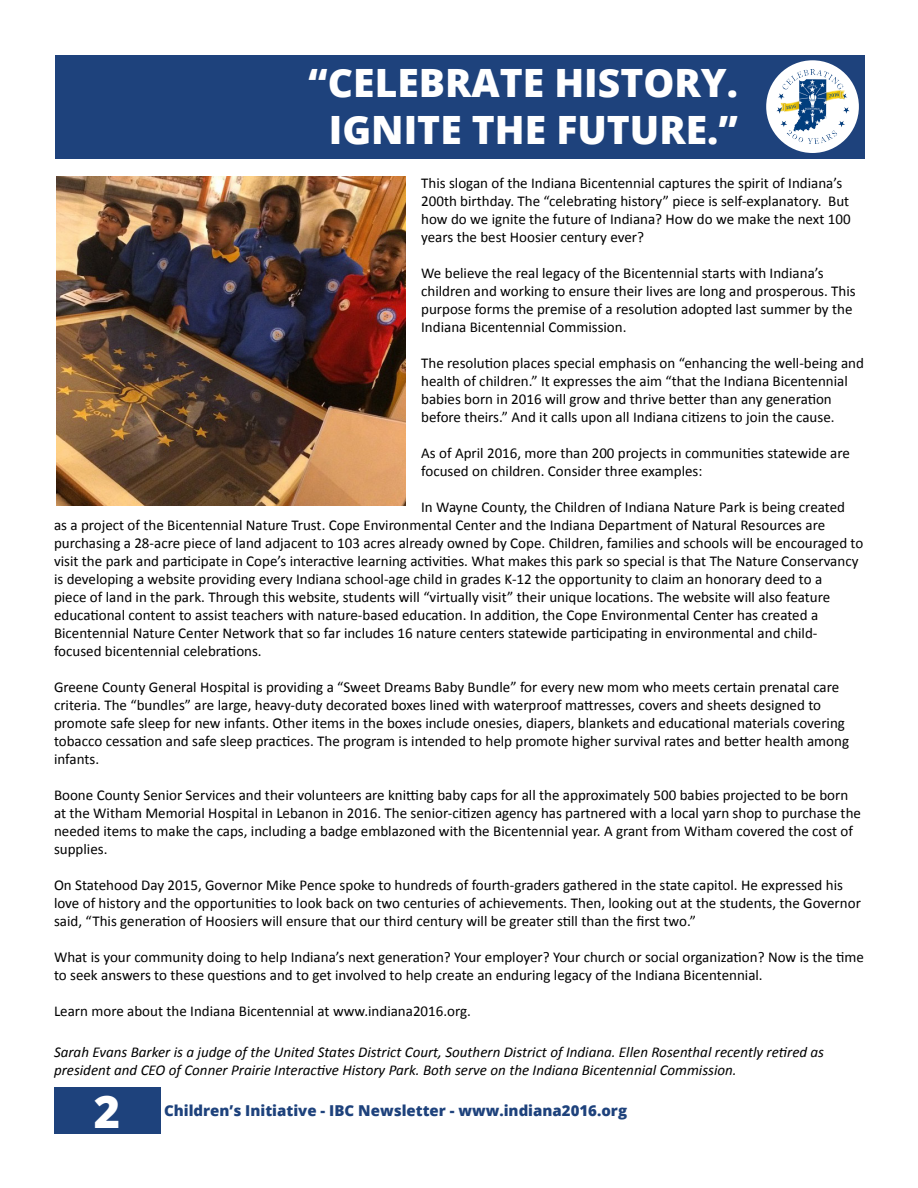
<style>
.page{position:relative;width:918px;height:1188px;background:#fff}
.page>*{position:absolute;margin:0;border:0;box-sizing:border-box;transform-origin:0 0}
.t1{font:800 45px "Open Sans";color:#fff}
.t2{font:800 39px/46.8px "Open Sans";color:#fff;text-align:center}
.t3{font:15px/18px "Calibri";color:#000}
.t4{font:italic 15px/18px "Calibri";color:#000}
.t5{font:800 15px "Open Sans";color:#1e427c}
</style>
<div class="page">
<div style="left:54px;top:1087px;width:106px;height:47px;background:#1e427c"></div>
<div style="left:55px;top:55px;width:810px;height:103px;background:#1e427c"></div>
<div style="left:766px;top:60px;width:93px;height:93px;background:#fff;border-radius:50%"></div>
<img style="left:777px;top:70px;width:72px;height:73px">
<img style="left:57px;top:176px;width:349px;height:330px">
<h2 class="t2" style="left:309px;top:58px;width:431px">“CELEBRATE HISTORY.<br>IGNITE THE FUTURE.”</h2>
<p class="t3" style="left:421px;top:174px;width:431px">This slogan of the Indiana Bicentennial captures the spirit of Indiana’s 200th birthday. The “celebrating history” piece is self-explanatory. But how do we ignite the future of Indiana? How do we make the next 100 years the best Hoosier century ever?</p>
<p class="t3" style="left:421px;top:264px;width:436px">We believe the real legacy of the Bicentennial starts with Indiana’s children and working to ensure their lives are long and prosperous. This purpose forms the premise of a resolution adopted last summer by the Indiana Bicentennial Commission.</p>
<p class="t3" style="left:421px;top:354px;width:444px">The resolution places special emphasis on “enhancing the well-being and health of children.” It expresses the aim “that the Indiana Bicentennial babies born in 2016 will grow and thrive better than any generation before theirs.” And it calls upon all Indiana citizens to join the cause.</p>
<p class="t3" style="left:421px;top:444px;width:430px">As of April 2016, more than 200 projects in communities statewide are focused on children. Consider three examples:</p>
<p class="t3" style="left:54px;top:498px;width:811px;text-indent:367px">In Wayne County, the Children of Indiana Nature Park is being created<br>as a project of the Bicentennial Nature Trust. Cope Environmental Center and the Indiana Department of Natural Resources are purchasing a 28-acre piece of land adjacent to 103 acres already owned by Cope. Children, families and schools will be encouraged to visit the park and participate in Cope’s interactive learning activities. What makes this park so special is that The Nature Conservancy is developing a website providing every Indiana school-age child in grades K-12 the opportunity to claim an honorary deed to a<br>piece of land in the park. Through this website, students will “virtually visit” their unique locations. The website will also feature educational content to assist teachers with nature-based education. In addition, the Cope Environmental Center has created a Bicentennial Nature Center Network that so far includes 16 nature centers statewide participating in environmental and child&shy;focused bicentennial celebrations.</p>
<p class="t3" style="left:54px;top:678px;width:797px">Greene County General Hospital is providing a “Sweet Dreams Baby Bundle” for every new mom who meets certain prenatal care criteria. The “bundles” are large, heavy-duty decorated boxes lined with waterproof mattresses, covers and sheets designed to promote safe sleep for new infants. Other items in the boxes include onesies, diapers, blankets and educational materials covering tobacco cessation and safe sleep practices. The program is intended to help promote higher survival rates and better health among infants.</p>
<p class="t3" style="left:54px;top:786px;width:809px">Boone County Senior Services and their volunteers are knitting baby caps for all the approximately 500 babies projected to be born at the Witham Memorial Hospital in Lebanon in 2016. The senior-citizen agency has partnered with a local yarn shop to purchase the needed items to make the caps, including a badge emblazoned with the Bicentennial year. A grant from Witham covered the cost of supplies.</p>
<p class="t3" style="left:54px;top:876px;width:808px">On Statehood Day 2015, Governor Mike Pence spoke to hundreds of fourth-graders gathered in the state capitol. He expressed his love of history and the opportunities to look back on two centuries of achievements. Then, looking out at the students, the Governor said, “This generation of Hoosiers will ensure that our third century will be greater still than the first two.”</p>
<p class="t3" style="left:54px;top:948px;width:811px">What is your community doing to help Indiana’s next generation? Your employer? Your church or social organization? Now is the time to seek answers to these questions and to get involved to help create an enduring legacy of the Indiana Bicentennial.</p>
<p class="t3" style="left:54px;top:1002px;width:419px">Learn more about the Indiana Bicentennial at www.indiana2016.org.</p>
<p class="t4" style="left:54px;top:1043px;width:772px">Sarah Evans Barker is a judge of the United States District Court, Southern District of Indiana. Ellen Rosenthal recently retired as president and CEO of Conner Prairie Interactive History Park. Both serve on the Indiana Bicentennial Commission.</p>
<h1 class="t1" style="left:94px;top:1077px;width:28px">2</h1>
<p class="t5" style="left:164px;top:1099px;width:465px">Children’s Initiative - IBC Newsletter - www.indiana2016.org</p>
</div>
